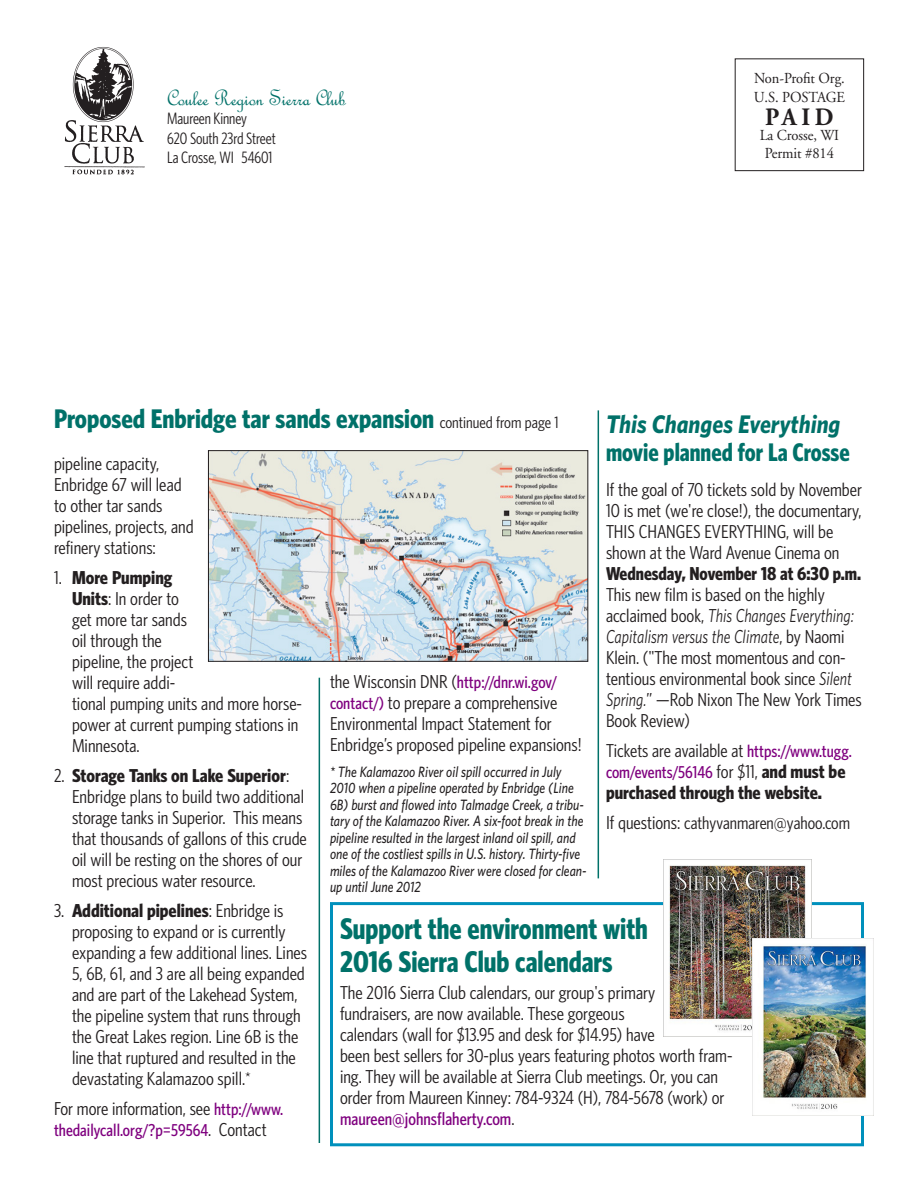
<style>
.page{position:relative;width:918px;height:1188px;background:#fff}
.page>*{position:absolute;margin:0;border:0;box-sizing:border-box;transform-origin:0 0}
.Headline{font:700 30px/33.3px "Whitney Condensed";color:#007169;scale:.95 1}
.subhead{font:700 27px "Whitney Condensed";color:#007169}
.Headline-2{font:700 25.5px/28.5px "Whitney Condensed";color:#007169;scale:.95 1}
.t1{font:700 25.05px "Adobe Garamond";color:#231f20;scale:.95 1}
.t2{font:24px "French Script";letter-spacing:-.005em;color:#007169;scale:.95 1}
.body_copy{font:18.75px/21px "Whitney Condensed";color:#231f20}
.Headline-3{font:18.75px/21px "Whitney Condensed";color:#231f20}
.body_copy-2{font:700 18.75px "Whitney Condensed";color:#231f20}
.body_copy-3{font:18px "Whitney Condensed";color:#231f20}
.Headline-4{font:500 18px "Whitney Condensed";color:#7f007f}
.body_copy-4{font:500 17.25px "Whitney Condensed";color:#7f007f}
.t3{font:16.5px "Whitney Condensed";letter-spacing:-.005em;color:#231f20;scale:.95 1}
.t4{font:15.3px/18px "Adobe Garamond";letter-spacing:-.005em;color:#231f20;text-align:center;scale:.95 1}
.body_copy-5{font:italic 500 15px/16.5px "Whitney";color:#231f20;scale:.84 1}
.s1{font-weight:400;font-size:16.5px;color:#231f20}
.s2{font-family:"Whitney";font-style:italic}
.s3{font-weight:700}
.s4{font-weight:500;font-size:17.25px;color:#7f007f}
.s5{font-weight:400;font-size:18.75px;color:#231f20}
.s6{font-weight:700;font-size:18.75px;color:#231f20}
.s7{font-size:18.75px}
</style>
<div class="page">
<img style="left:64px;top:47px;width:81px;height:128px">
<div style="left:735px;top:59px;width:129px;height:112px;border:1px solid #231f20"></div>
<div style="left:330px;top:902px;width:534px;height:244px;border:3px solid #0090bc"></div>
<img style="left:663px;top:859px;width:149px;height:178px">
<img style="left:753px;top:938px;width:121px;height:177px">
<img style="left:210px;top:452px;width:376px;height:208px">
<div style="left:208px;top:450px;width:380px;height:212px;border:1px solid #231f20"></div>
<hr style="left:598px;top:410px;width:1px;height:468px;background:#007169">
<hr style="left:319px;top:678px;width:1px;height:465px;background:#007169">
<p class="t2" style="left:167px;top:85px;width:189px">Coulee Region Sierra Club</p>
<p class="t3" style="left:167px;top:109px;width:86px">Maureen Kinney</p>
<p class="t3" style="left:167px;top:128px;width:116px">620 South 23rd Street</p>
<p class="t3" style="left:167px;top:148px;width:112px">La Crosse, WI 54601</p>
<p class="t4" style="left:754px;top:69px;width:97px">Non-Profit Org.</p>
<p class="t4" style="left:754px;top:89px;width:98px">U.S. POSTAGE</p>
<p class="t1" style="left:765px;top:103px;width:74px">PAID</p>
<p class="t4" style="left:760px;top:126px;width:85px">La Crosse, WI<br>Permit #814</p>
<p class="subhead" style="left:54px;top:402px;width:506px">Proposed Enbridge tar sands expansion <span class="s1">continued from page 1</span></p>
<p class="Headline-2" style="left:606px;top:409px;width:258px"><span class="s2">This Changes Everything </span>movie planned for La Crosse</p>
<p class="body_copy" style="left:54px;top:453px;width:141px">pipeline capacity,<br>Enbridge 67 will lead to other tar sands pipelines, projects, and refinery stations:</p>
<p class="body_copy" style="left:72px;top:567px;width:232px;text-indent:-18px">1. <span class="s3">More Pumping<br>Units</span>: In order to<br>get more tar sands<br>oil through the<br>pipeline, the project<br>will require addi-<br>tional pumping units and more horse&shy;power at current pumping stations in<br>Minnesota.</p>
<p class="body_copy" style="left:72px;top:765px;width:236px;text-indent:-18px">2. <span class="s3">Storage Tanks on Lake Superior</span>:<br>Enbridge plans to build two additional storage tanks in Superior. This means that thousands of gallons of this crude oil will be resting on the shores of our most precious water resource.</p>
<p class="body_copy" style="left:72px;top:900px;width:237px;text-indent:-18px">3. <span class="s3">Additional pipelines</span>: Enbridge is proposing to expand or is currently expanding a few additional lines. Lines 5, 6B, 61, and 3 are all being expanded and are part of the Lakehead System, the pipeline system that runs through the Great Lakes region. Line 6B is the line that ruptured and resulted in the devastating Kalamazoo spill.*</p>
<p class="body_copy" style="left:54px;top:1098px;width:231px">For more information, see <span class="s4">http://www.</span></p>
<p class="body_copy-4" style="left:54px;top:1119px;width:214px">thedailycall.org/?p=59564<span class="s5">. Contact</span></p>
<p class="body_copy" style="left:606px;top:478px;width:257px">If the goal of 70 tickets sold by November 10 is met (we're close!), the documentary, THIS CHANGES EVERYTHING, will be shown at the Ward Avenue Cinema on <span class="s3">Wednesday, November 18 at 6:30 p.m.<br></span>This new film is based on the highly acclaimed book, <span class="s2">This Changes Everything:<br>Capitalism versus the Climate</span>, by Naomi Klein. ("The most momentous and con&shy;tentious environmental book since <span class="s2">Silent Spring.</span>” —Rob Nixon The New York Times Book Review)</p>
<p class="body_copy" style="left:606px;top:739px;width:248px">Tickets are available at <span class="s4">https://www.tugg.</span></p>
<p class="body_copy-4" style="left:606px;top:761px;width:241px">com/events/56146 <span class="s5">for $11,</span> <span class="s6">and must be</span></p>
<p class="body_copy-2" style="left:606px;top:780px;width:218px">purchased through the website.</p>
<p class="body_copy-3" style="left:606px;top:812px;width:246px"><span class="s7">If questions:</span> cathyvanmaren@yahoo.com</p>
<p class="body_copy-4" style="left:330px;top:672px;width:229px"><span class="s5">the Wisconsin DNR (</span>http://dnr.wi.gov/</p>
<p class="body_copy" style="left:330px;top:692px;width:253px"><span class="s4">contact/)</span> to prepare a comprehensive<br>Environmental Impact Statement for<br>Enbridge’s proposed pipeline expansions!</p>
<p class="body_copy-5" style="left:330px;top:763px;width:307px">* The Kalamazoo River oil spill occurred in July 2010 when a pipeline operated by Enbridge (Line 6B) burst and flowed into Talmadge Creek, a tribu&shy;tary of the Kalamazoo River. A six-foot break in the pipeline resulted in the largest inland oil spill, and one of the costliest spills in U.S. history. Thirty-five miles of the Kalamazoo River were closed for clean&shy;up until June 2012</p>
<p class="Headline" style="left:340px;top:911px;width:326px">Support the environment with<br>2016 Sierra Club calendars</p>
<p class="Headline-3" style="left:340px;top:982px;width:394px">The 2016 Sierra Club calendars, our group's primary<br>fundraisers, are now available. These gorgeous<br>calendars (wall for $13.95 and desk for $14.95) have<br>been best sellers for 30-plus years featuring photos worth fram&shy;ing. They will be available at Sierra Club meetings. Or, you can order from Maureen Kinney: 784-9324 (H), 784-5678 (work) or</p>
<p class="Headline-4" style="left:340px;top:1108px;width:176px">maureen@johnsflaherty.com<span class="s5">.</span></p>
</div>
